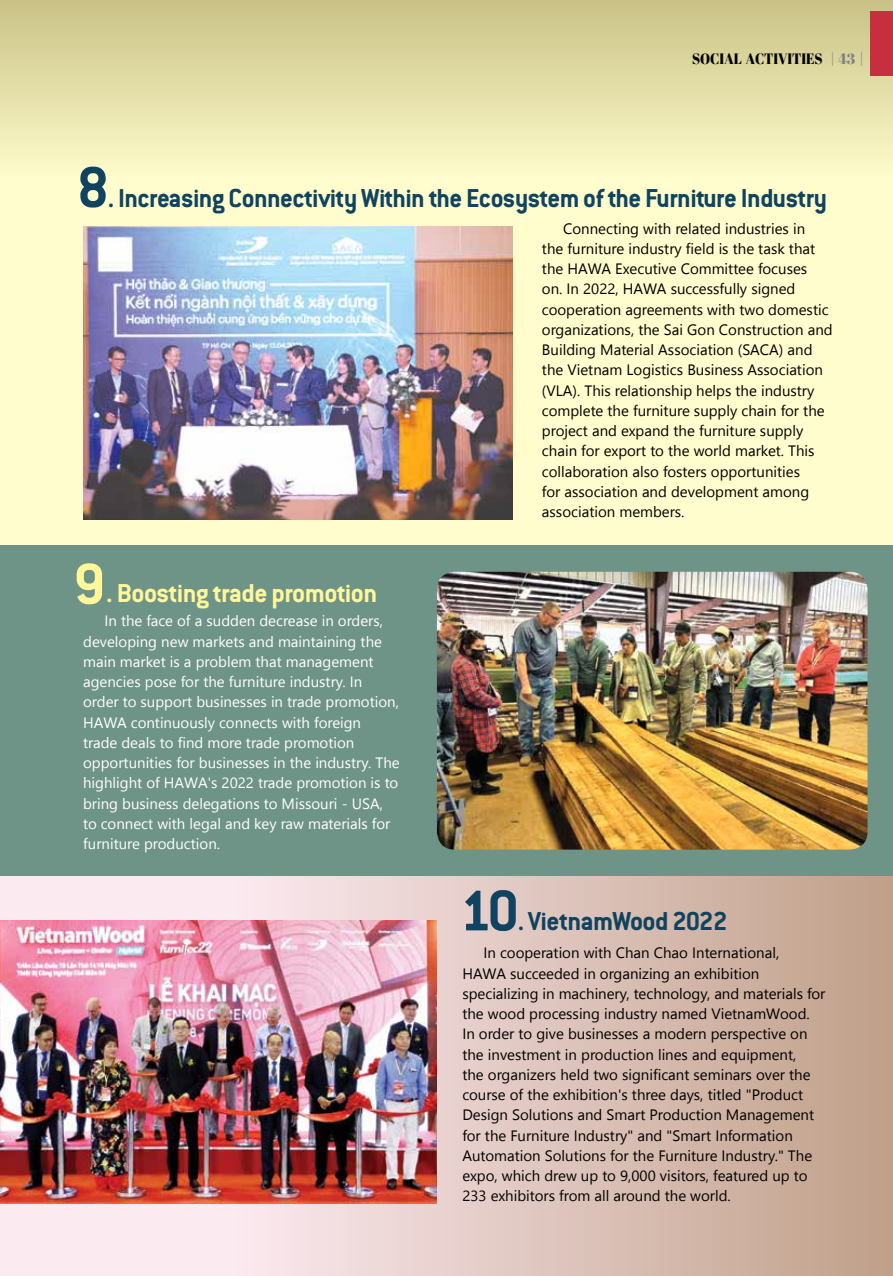
<style>
.page{position:relative;width:893px;height:1276px;background:#fff}
.page>*{position:absolute;margin:0;border:0;box-sizing:border-box;transform-origin:0 0}
.t1{font:700 28.5px "LCB Conduit";letter-spacing:-.02em;color:#0f4360}
.t2{font:700 28.5px "LCB Conduit";letter-spacing:-.02em;color:#fff799}
.t3{font:15px/20.2px "SVN Segoe UI";color:#000}
.t4{font:15px/20.2px "SVN Segoe UI";color:#fff}
.t5{font:15px "SVN Abril Fatface";color:#000;scale:.9 1}
.t6{font:15px "SVN Abril Fatface";color:#808285;scale:.9 1}
.s1{font-size:63px}
</style>
<div class="page">
<svg style="left:0;top:0;width:893px;height:545px;background:#f2eebd"></svg>
<div style="left:870px;top:11px;width:23px;height:65px;background:#c82f3e"></div>
<div style="left:0;top:545px;width:893px;height:331px;background:#6e9387"></div>
<div style="left:0;top:876px;width:893px;height:400px;background:linear-gradient(to right,#fff8ff,#c3a48f)"></div>
<svg style="left:77px;top:563px;width:25px;height:41px"></svg>
<img style="left:83px;top:227px;width:430px;height:292px">
<img style="left:1px;top:920px;width:436px;height:283px">
<img style="left:437px;top:572px;width:430px;height:277px">
<p class="t5" style="left:692px;top:47px;width:11px">SOCIAL</p>
<p class="t5" style="left:746px;top:47px;width:10px">ACTIVITIES</p>
<p class="t6" style="left:830px;top:47px;width:39px">| 43 |</p>
<h1 class="t1" style="left:77px;top:180px;width:751px"><span class="s1">8</span>. Increasing Connectivity Within the Ecosystem of the Furniture Industry</h1>
<h1 class="t2" style="left:106px;top:575px;width:273px">. Boosting trade promotion</h1>
<p class="t4" style="left:83px;top:610px;width:318px;text-indent:21px">In the face of a sudden decrease in orders, developing new markets and maintaining the main market is a problem that management agencies pose for the furniture industry. In order to support businesses in trade promotion, HAWA continuously connects with foreign<br>trade deals to find more trade promotion opportunities for businesses in the industry. The highlight of HAWA's 2022 trade promotion is to bring business delegations to Missouri - USA, to connect with legal and key raw materials for furniture production.</p>
<p class="t3" style="left:542px;top:217px;width:292px;text-indent:21px">Connecting with related industries in<br>the furniture industry field is the task that the HAWA Executive Committee focuses<br>on. In 2022, HAWA successfully signed cooperation agreements with two domestic organizations, the Sai Gon Construction and Building Material Association (SACA) and the Vietnam Logistics Business Association (VLA). This relationship helps the industry complete the furniture supply chain for the project and expand the furniture supply chain for export to the world market. This collaboration also fosters opportunities<br>for association and development among association members.</p>
<h1 class="t1" style="left:460px;top:903px;width:269px"><span class="s1">10</span>. VietnamWood 2022</h1>
<p class="t3" style="left:462px;top:942px;width:365px;text-indent:21px">In cooperation with Chan Chao International, HAWA succeeded in organizing an exhibition specializing in machinery, technology, and materials for the wood processing industry named VietnamWood.<br>In order to give businesses a modern perspective on the investment in production lines and equipment,<br>the organizers held two significant seminars over the course of the exhibition's three days, titled "Product Design Solutions and Smart Production Management for the Furniture Industry" and "Smart Information Automation Solutions for the Furniture Industry." The expo, which drew up to 9,000 visitors, featured up to 233 exhibitors from all around the world.</p>
</div>
